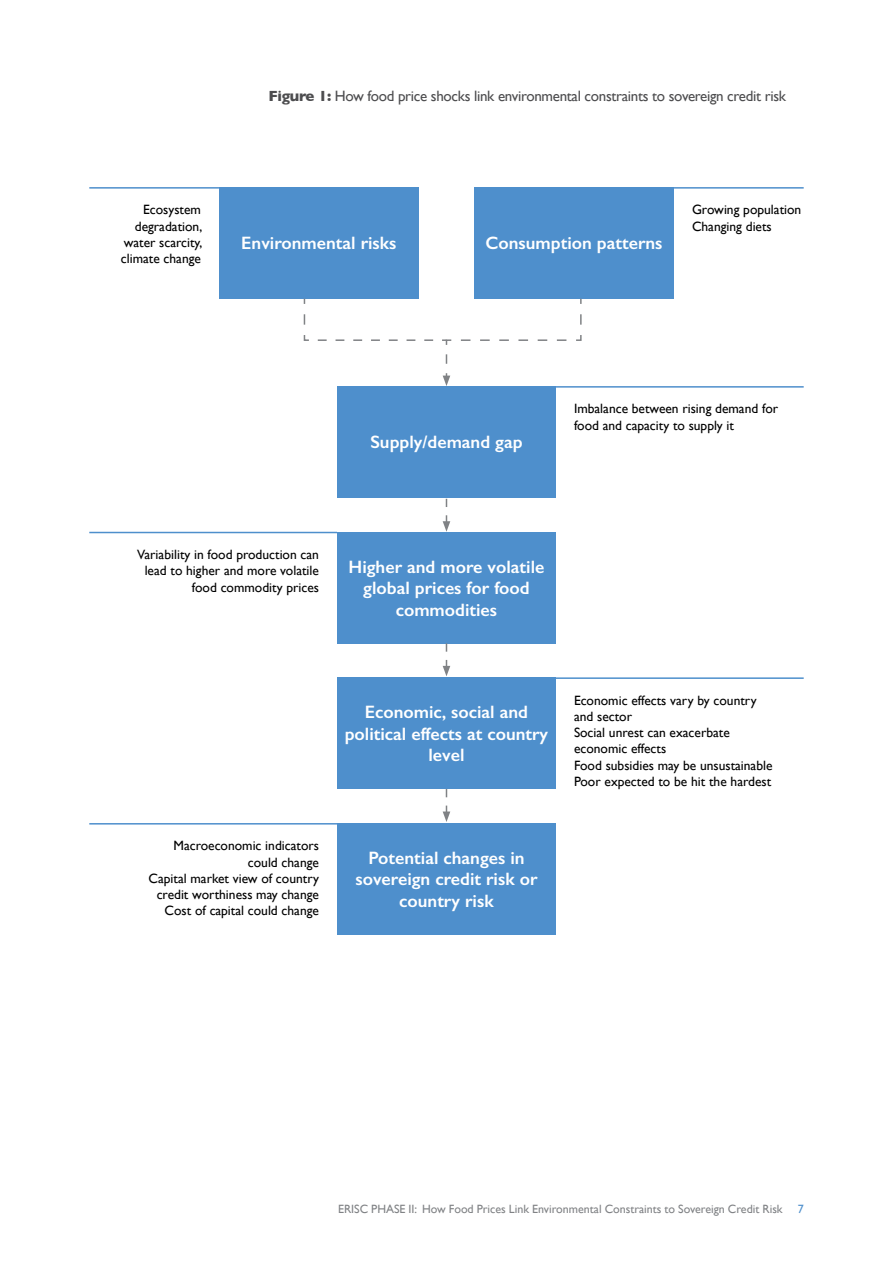
<style>
.page{position:relative;width:893px;height:1263px;background:#fff}
.page>*{position:absolute;margin:0;border:0;box-sizing:border-box;transform-origin:0 0}
.t1{font:600 18px/21.6px "Gill Sans";color:#fff;text-align:center}
.Figure_Title{font:15px "Gill Sans";letter-spacing:-.02em;color:#4d4d4f}
.t2{font:13.5px/16.2px "Gill Sans";color:#000}
.t3{font:12px "Gill Sans";color:#808285}
.s1{font-weight:700}
.s2{color:#4e8fcc}
</style>
<div class="page">
<div style="left:337px;top:386px;width:219px;height:112px;background:#4e8fcc"></div>
<div style="left:337px;top:532px;width:219px;height:111px;background:#4e8fcc"></div>
<div style="left:337px;top:677px;width:219px;height:112px;background:#4e8fcc"></div>
<div style="left:337px;top:823px;width:219px;height:112px;background:#4e8fcc"></div>
<div style="left:219px;top:187px;width:200px;height:112px;background:#4e8fcc"></div>
<div style="left:474px;top:187px;width:200px;height:112px;background:#4e8fcc"></div>
<hr style="left:89px;top:187px;width:130px;height:2px;background:#4e8fcc">
<hr style="left:89px;top:532px;width:248px;height:1px;background:#4e8fcc">
<hr style="left:556px;top:386px;width:248px;height:2px;background:#4e8fcc">
<hr style="left:556px;top:677px;width:248px;height:2px;background:#4e8fcc">
<hr style="left:674px;top:187px;width:130px;height:2px;background:#4e8fcc">
<svg style="left:303px;top:298px;width:279px;height:88px"></svg>
<hr style="left:89px;top:823px;width:248px;height:1px;background:#4e8fcc">
<svg style="left:443px;top:499px;width:7px;height:33px"></svg>
<svg style="left:443px;top:643px;width:7px;height:33px"></svg>
<svg style="left:443px;top:789px;width:7px;height:33px"></svg>
<p class="t2" style="left:121px;top:202px;width:83px;text-align:right">Ecosystem degradation, water scarcity, climate change</p>
<p class="Figure_Title" style="left:268px;top:87px;width:519px"><span class="s1">Figure 1:</span> How food price shocks link environmental constraints to sovereign credit risk</p>
<p class="t1" style="left:241px;top:232px;width:157px">Environmental risks</p>
<p class="t1" style="left:486px;top:232px;width:179px">Consumption patterns</p>
<p class="t2" style="left:692px;top:202px;width:111px">Growing population</p>
<p class="t2" style="left:692px;top:218px;width:81px">Changing diets</p>
<p class="t1" style="left:370px;top:431px;width:154px">Supply/demand gap</p>
<p class="t2" style="left:574px;top:401px;width:206px">Imbalance between rising demand for food and capacity to supply it</p>
<p class="t2" style="left:137px;top:546px;width:183px;text-align:right">Variability in food production can lead to higher and more volatile food commodity prices</p>
<p class="t1" style="left:349px;top:555px;width:197px">Higher and more volatile global prices for food commodities</p>
<p class="t2" style="left:174px;top:837px;width:147px;text-align:right">Macroeconomic indicators could change</p>
<p class="t2" style="left:149px;top:870px;width:172px;text-align:center">Capital market view of country credit worthiness may change</p>
<p class="t2" style="left:165px;top:902px;width:156px">Cost of capital could change</p>
<p class="t1" style="left:345px;top:701px;width:205px">Economic, social and political effects at country level</p>
<p class="t1" style="left:355px;top:847px;width:184px">Potential changes in sovereign credit risk or country risk</p>
<p class="t2" style="left:574px;top:692px;width:184px">Economic effects vary by country and sector</p>
<p class="t2" style="left:574px;top:724px;width:157px">Social unrest can exacerbate economic effects</p>
<p class="t2" style="left:574px;top:757px;width:200px">Food subsidies may be unsustainable</p>
<p class="t2" style="left:574px;top:773px;width:199px">Poor expected to be hit the hardest</p>
<p class="t3" style="left:338px;top:1202px;width:467px">ERISC PHASE II: How Food Prices Link Environmental Constraints to Sovereign Credit Risk <span class="s2">7</span></p>
</div>
